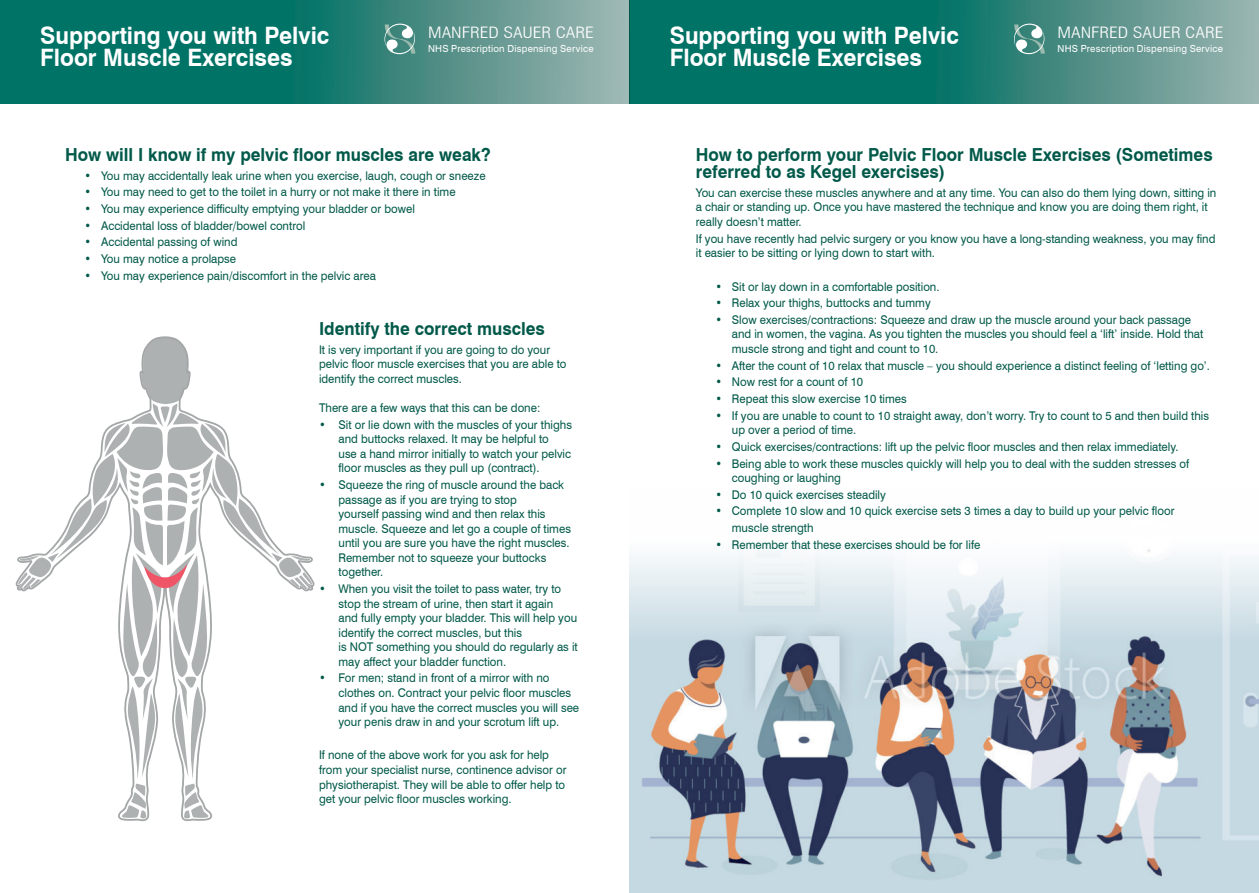
<style>
.page{position:relative;width:1259px;height:893px;background:#fff}
.page>*{position:absolute;margin:0;border:0;box-sizing:border-box;transform-origin:0 0}
.t1{font:700 24px/22.5px "Swiss 721 BT";color:#fff;scale:.95 1}
.t2{font:700 18px/17.2px "Swiss 721 BT";color:#005949;scale:.95 1}
.t3{font:300 condensed 15.15px "Swiss 721 BT";color:#fff;scale:1.25 1}
.t4{font:12px/14.5px "Swiss 721 BT";color:#005949;scale:.95 1}
.t5{font:9.75px "Swiss 721 BT";letter-spacing:.025em;color:#fff}
</style>
<div class="page">
<img style="left:629px;top:549px;width:630px;height:344px">
<svg style="left:0;top:0;width:629px;height:104px;background:#2d847a"></svg>
<svg style="left:384px;top:24px;width:31px;height:30px"></svg>
<svg style="left:629px;top:0;width:630px;height:104px;background:#298278"></svg>
<svg style="left:1014px;top:24px;width:30px;height:30px"></svg>
<svg style="left:17px;top:337px;width:296px;height:481px"></svg>
<h1 class="t1" style="left:40px;top:24px;width:306px">Supporting you with Pelvic<br>Floor Muscle Exercises</h1>
<p class="t3" style="left:428px;top:23px;width:134px">MANFRED SAUER CARE</p>
<p class="t5" style="left:428px;top:42px;width:167px">NHS Prescription Dispensing Service</p>
<h2 class="t2" style="left:65px;top:146px;width:449px">How will I know if my pelvic floor muscles are weak?</h2>
<p class="t4" style="left:85px;top:168px;width:423px">• You may accidentally leak urine when you exercise, laugh, cough or sneeze</p>
<p class="t4" style="left:85px;top:185px;width:392px">• You may need to get to the toilet in a hurry or not make it there in time</p>
<p class="t4" style="left:85px;top:201px;width:349px">• You may experience difficulty emptying your bladder or bowel</p>
<p class="t4" style="left:85px;top:218px;width:234px">• Accidental loss of bladder/bowel control</p>
<p class="t4" style="left:85px;top:235px;width:162px">• Accidental passing of wind</p>
<p class="t4" style="left:85px;top:251px;width:161px">• You may notice a prolapse</p>
<p class="t4" style="left:85px;top:268px;width:308px">• You may experience pain/discomfort in the pelvic area</p>
<h2 class="t2" style="left:319px;top:320px;width:239px">Identify the correct muscles</h2>
<p class="t4" style="left:319px;top:342px;width:262px">It is very important if you are going to do your pelvic floor muscle exercises that you are able to identify the correct muscles.</p>
<p class="t4" style="left:319px;top:400px;width:235px">There are a few ways that this can be done:</p>
<p class="t4" style="left:338px;top:417px;width:247px;text-indent:-20px">• Sit or lie down with the muscles of your thighs and buttocks relaxed. It may be helpful to<br>use a hand mirror initially to watch your pelvic floor muscles as they pull up (contract).</p>
<p class="t4" style="left:338px;top:477px;width:246px;text-indent:-20px">• Squeeze the ring of muscle around the back passage as if you are trying to stop<br>yourself passing wind and then relax this muscle. Squeeze and let go a couple of times until you are sure you have the right muscles.<br>Remember not to squeeze your buttocks together.</p>
<p class="t4" style="left:338px;top:581px;width:253px;text-indent:-20px">• When you visit the toilet to pass water, try to stop the stream of urine, then start it again<br>and fully empty your bladder. This will help you identify the correct muscles, but this<br>is NOT something you should do regularly as it may affect your bladder function.</p>
<p class="t4" style="left:338px;top:671px;width:255px;text-indent:-20px">• For men; stand in front of a mirror with no clothes on. Contract your pelvic floor muscles and if you have the correct muscles you will see your penis draw in and your scrotum lift up.</p>
<p class="t4" style="left:319px;top:748px;width:262px">If none of the above work for you ask for help from your specialist nurse, continence advisor or physiotherapist. They will be able to offer help to get your pelvic floor muscles working.</p>
<h1 class="t1" style="left:670px;top:24px;width:306px">Supporting you with Pelvic<br>Floor Muscle Exercises</h1>
<p class="t3" style="left:1057px;top:23px;width:134px">MANFRED SAUER CARE</p>
<p class="t5" style="left:1057px;top:42px;width:167px">NHS Prescription Dispensing Service</p>
<h2 class="t2" style="left:696px;top:146px;width:545px">How to perform your Pelvic Floor Muscle Exercises (Sometimes referred to as Kegel exercises)</h2>
<p class="t4" style="left:696px;top:185px;width:549px">You can exercise these muscles anywhere and at any time. You can also do them lying down, sitting in a chair or standing up. Once you have mastered the technique and know you are doing them right, it really doesn’t matter.</p>
<p class="t4" style="left:696px;top:231px;width:548px">If you have recently had pelvic surgery or you know you have a long-standing weakness, you may find it easier to be sitting or lying down to start with.</p>
<p class="t4" style="left:715px;top:279px;width:237px">• Sit or lay down in a comfortable position.</p>
<p class="t4" style="left:715px;top:296px;width:228px">• Relax your thighs, buttocks and tummy</p>
<p class="t4" style="left:732px;top:312px;width:498px;text-indent:-16px">• Slow exercises/contractions: Squeeze and draw up the muscle around your back passage and in women, the vagina. As you tighten the muscles you should feel a ‘lift’ inside. Hold that muscle strong and tight and count to 10.</p>
<p class="t4" style="left:715px;top:358px;width:522px">• After the count of 10 relax that muscle – you should experience a distinct feeling of ‘letting go’.</p>
<p class="t4" style="left:715px;top:375px;width:157px">• Now rest for a count of 10</p>
<p class="t4" style="left:715px;top:391px;width:203px">• Repeat this slow exercise 10 times</p>
<p class="t4" style="left:732px;top:408px;width:504px;text-indent:-16px">• If you are unable to count to 10 straight away, don’t worry. Try to count to 5 and then build this up over a period of time.</p>
<p class="t4" style="left:715px;top:439px;width:489px">• Quick exercises/contractions: lift up the pelvic floor muscles and then relax immediately.</p>
<p class="t4" style="left:732px;top:456px;width:483px;text-indent:-16px">• Being able to work these muscles quickly will help you to deal with the sudden stresses of coughing or laughing</p>
<p class="t4" style="left:715px;top:487px;width:181px">• Do 10 quick exercises steadily</p>
<p class="t4" style="left:732px;top:503px;width:467px;line-height:16.6px;text-indent:-16px">• Complete 10 slow and 10 quick exercise sets 3 times a day to build up your pelvic floor muscle strength</p>
<p class="t4" style="left:715px;top:537px;width:280px">• Remember that these exercises should be for life</p>
</div>
